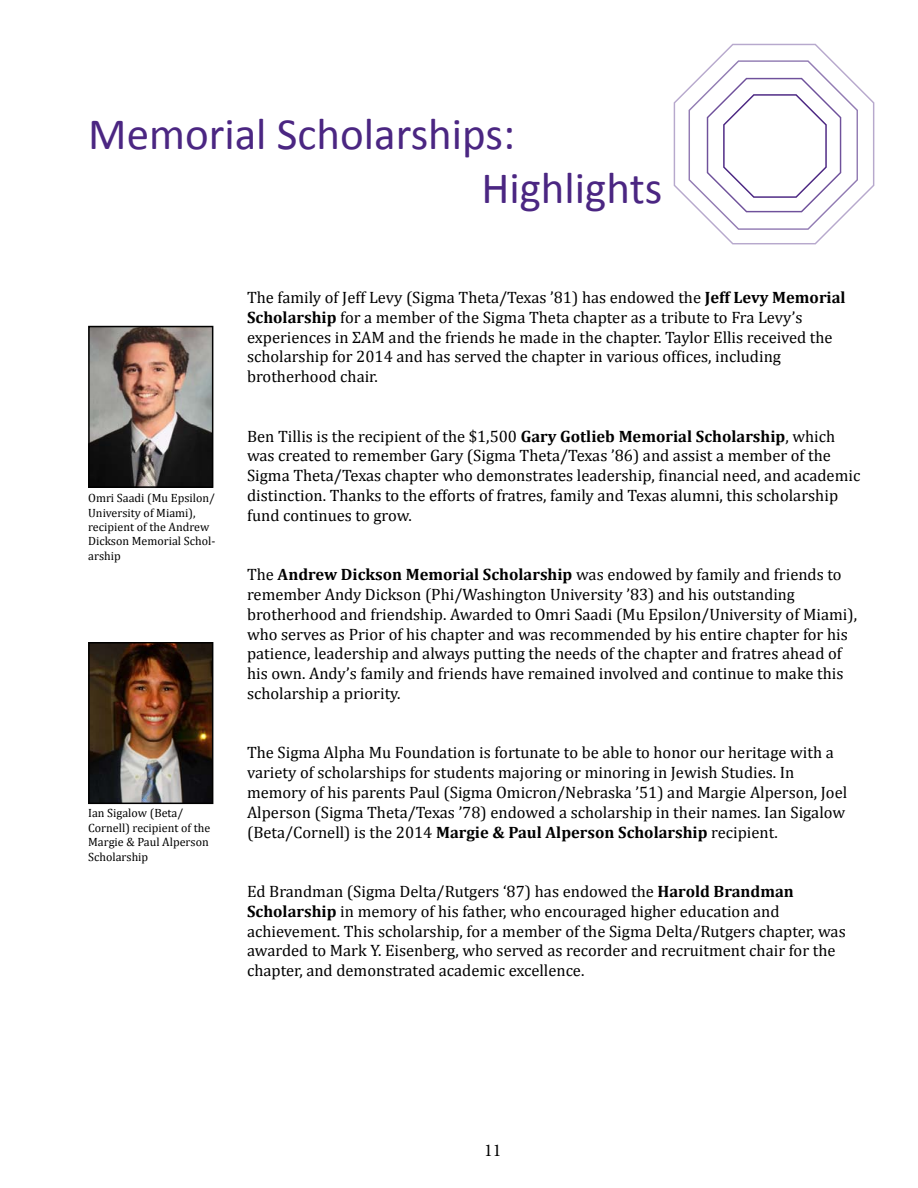
<style>
.page{position:relative;width:918px;height:1188px;background:#fff}
.page>*{position:absolute;margin:0;border:0;box-sizing:border-box;transform-origin:0 0}
.t1{font:45px/54px "Calibri";color:#4b2682}
.t2{font:18px "Minion Pro";color:#000}
.t3{font:16.5px/19.8px "Cambria";color:#000}
.t4{font:12px/14.4px "Cambria";color:#000}
.s1{font-weight:700}
</style>
<div class="page">
<img style="left:91px;top:329px;width:119px;height:156px">
<div style="left:88px;top:326px;width:125px;height:162px;border:2px solid #000"></div>
<img style="left:91px;top:645px;width:119px;height:156px">
<div style="left:88px;top:642px;width:125px;height:162px;border:2px solid #000"></div>
<svg style="left:673px;top:43px;width:202px;height:202px"></svg>
<h1 class="t1" style="left:481px;top:107px;width:182px;text-indent:-393px">Memorial Scholarships:<br>Highlights</h1>
<p class="t4" style="left:88px;top:491px;width:129px">Omri Saadi (Mu Epsilon/<br>University of Miami), recipient of the Andrew<br>Dickson Memorial Schol&shy;arship</p>
<p class="t4" style="left:88px;top:806px;width:124px">Ian Sigalow (Beta/<br>Cornell) recipient of the<br>Margie &amp; Paul Alperson<br>Scholarship</p>
<p class="t3" style="left:247px;top:287px;width:600px">The family of Jeff Levy (Sigma Theta/Texas ’81) has endowed the <span class="s1">Jeff Levy Memorial Scholarship</span> for a member of the Sigma Theta chapter as a tribute to Fra Levy’s experiences in ΣAM and the friends he made in the chapter. Taylor Ellis received the scholarship for 2014 and has served the chapter in various offices, including brotherhood chair.</p>
<p class="t3" style="left:247px;top:426px;width:615px">Ben Tillis is the recipient of the $1,500 <span class="s1">Gary Gotlieb Memorial Scholarship</span>, which was created to remember Gary (Sigma Theta/Texas ’86) and assist a member of the Sigma Theta/Texas chapter who demonstrates leadership, financial need, and academic distinction. Thanks to the efforts of fratres, family and Texas alumni, this scholarship fund continues to grow.</p>
<p class="t3" style="left:247px;top:565px;width:612px">The <span class="s1">Andrew Dickson Memorial Scholarship</span> was endowed by family and friends to remember Andy Dickson (Phi/Washington University ’83) and his outstanding brotherhood and friendship. Awarded to Omri Saadi (Mu Epsilon/University of Miami), who serves as Prior of his chapter and was recommended by his entire chapter for his patience, leadership and always putting the needs of the chapter and fratres ahead of his own. Andy’s family and friends have remained involved and continue to make this scholarship a priority.</p>
<p class="t3" style="left:247px;top:743px;width:602px">The Sigma Alpha Mu Foundation is fortunate to be able to honor our heritage with a variety of scholarships for students majoring or minoring in Jewish Studies. In memory of his parents Paul (Sigma Omicron/Nebraska ’51) and Margie Alperson, Joel Alperson (Sigma Theta/Texas ’78) endowed a scholarship in their names. Ian Sigalow (Beta/Cornell) is the 2014 <span class="s1">Margie &amp; Paul Alperson Scholarship</span> recipient.</p>
<p class="t3" style="left:247px;top:881px;width:600px">Ed Brandman (Sigma Delta/Rutgers ‘87) has endowed the <span class="s1">Harold Brandman Scholarship</span> in memory of his father, who encouraged higher education and achievement. This scholarship, for a member of the Sigma Delta/Rutgers chapter, was awarded to Mark Y. Eisenberg, who served as recorder and recruitment chair for the chapter, and demonstrated academic excellence.</p>
<p class="t2" style="left:484px;top:1138px;width:19px">11</p>
</div>
